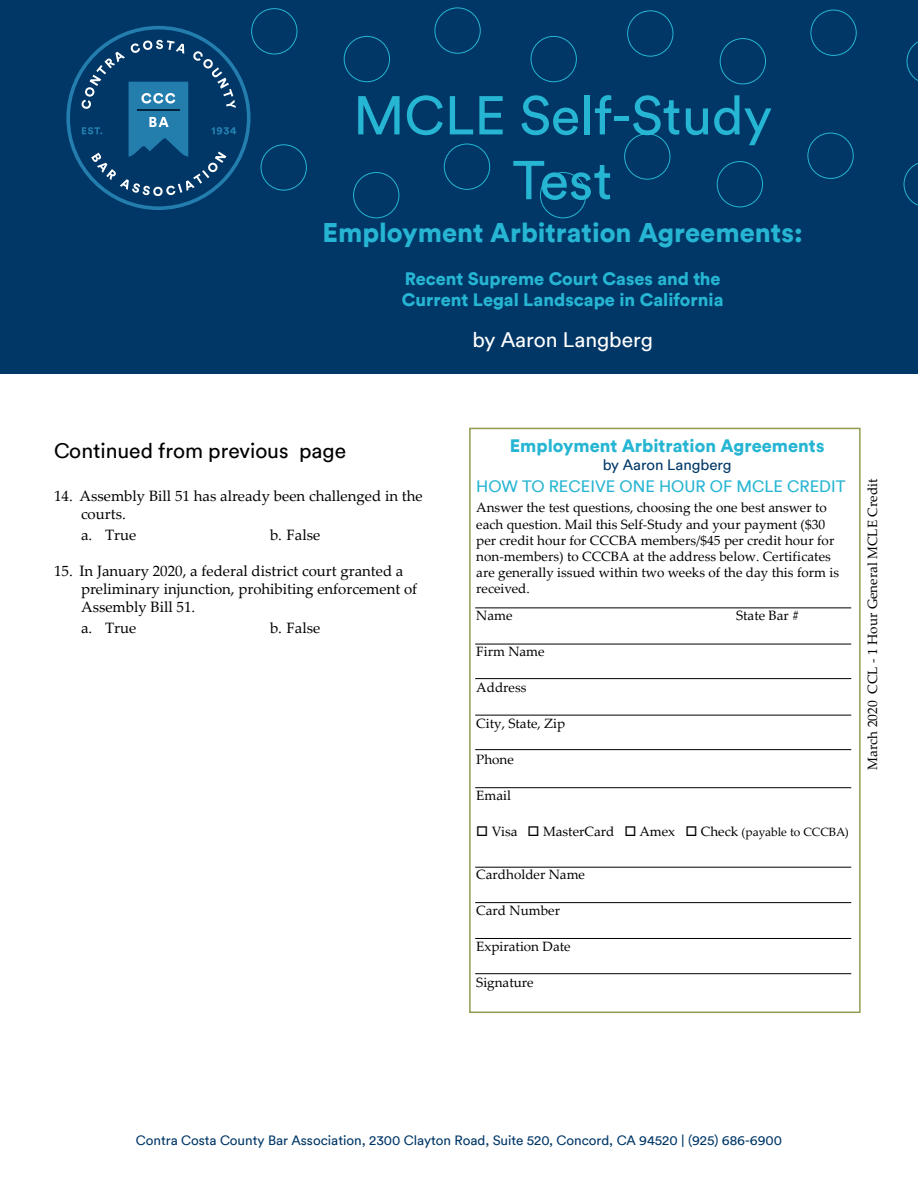
<style>
.page{position:relative;width:918px;height:1188px;background:#fff}
.page>*{position:absolute;margin:0;border:0;box-sizing:border-box;transform-origin:0 0}
.t1{font:54px/64.8px "Circular";color:#26b5d2;text-align:center}
.t2{font:900 27px "Circular";color:#26b5d2}
.t3{font:21px "Circular";color:#000}
.t4{font:21px "Circular";color:#fff}
.t5{font:900 18px/21px "Circular";color:#26b5d2}
.t6{font:16.5px "Circular";color:#26b5d2}
.t7{font:15px/18px "Palatino Linotype";color:#000}
.t8{font:15px "Circular";color:#003767}
.t9{font:13.5px/16.2px "Palatino Linotype";color:#000}
.t10{font:13.5px "Circular";color:#003767}
.s1{font-size:12px}
</style>
<div class="page">
<div style="left:0;top:0;width:918px;height:374px;background:#003767"></div>
<svg style="left:66px;top:26px;width:185px;height:184px"></svg>
<div style="left:251px;top:8px;width:46px;height:46px;border:1px solid #26b5d2;border-radius:50%"></div>
<div style="left:344px;top:36px;width:46px;height:46px;border:1px solid #26b5d2;border-radius:50%"></div>
<div style="left:435px;top:8px;width:45px;height:45px;border:1px solid #26b5d2;border-radius:50%"></div>
<div style="left:531px;top:36px;width:46px;height:46px;border:1px solid #26b5d2;border-radius:50%"></div>
<div style="left:261px;top:145px;width:46px;height:45px;border:1px solid #26b5d2;border-radius:50%"></div>
<div style="left:353px;top:172px;width:46px;height:46px;border:1px solid #26b5d2;border-radius:50%"></div>
<div style="left:444px;top:144px;width:46px;height:46px;border:1px solid #26b5d2;border-radius:50%"></div>
<div style="left:540px;top:172px;width:46px;height:46px;border:1px solid #26b5d2;border-radius:50%"></div>
<div style="left:624px;top:134px;width:46px;height:45px;border:1px solid #26b5d2;border-radius:50%"></div>
<div style="left:717px;top:161px;width:46px;height:46px;border:1px solid #26b5d2;border-radius:50%"></div>
<div style="left:808px;top:133px;width:45px;height:46px;border:1px solid #26b5d2;border-radius:50%"></div>
<svg style="left:904px;top:163px;width:14px;height:43px"></svg>
<div style="left:627px;top:11px;width:46px;height:45px;border:1px solid #26b5d2;border-radius:50%"></div>
<div style="left:720px;top:38px;width:46px;height:46px;border:1px solid #26b5d2;border-radius:50%"></div>
<div style="left:811px;top:10px;width:45px;height:46px;border:1px solid #26b5d2;border-radius:50%"></div>
<svg style="left:907px;top:41px;width:11px;height:40px"></svg>
<hr style="left:475px;top:608px;width:376px;height:1px;background:#000">
<hr style="left:475px;top:644px;width:376px;height:1px;background:#000">
<hr style="left:475px;top:678px;width:376px;height:1px;background:#000">
<hr style="left:475px;top:715px;width:376px;height:1px;background:#000">
<hr style="left:475px;top:749px;width:376px;height:1px;background:#000">
<hr style="left:475px;top:938px;width:376px;height:1px;background:#000">
<hr style="left:475px;top:867px;width:376px;height:1px;background:#000">
<hr style="left:475px;top:902px;width:376px;height:1px;background:#000">
<div style="left:469px;top:428px;width:392px;height:585px;border:2px solid #949b50"></div>
<hr style="left:475px;top:787px;width:376px;height:1px;background:#000">
<hr style="left:475px;top:973px;width:376px;height:1px;background:#000">
<h1 class="t1" style="left:353px;top:82px;width:420px">MCLE Self-Study<br>Test</h1>
<h2 class="t2" style="left:322px;top:215px;width:482px">Employment Arbitration Agreements:</h2>
<h3 class="t5" style="left:402px;top:268px;width:323px">Recent Supreme Court Cases and the<br>Current Legal Landscape in California</h3>
<h3 class="t4" style="left:472px;top:326px;width:182px">by Aaron Langberg</h3>
<h3 class="t3" style="left:54px;top:438px;width:294px">Continued from previous page</h3>
<p class="t7" style="left:81px;top:486px;width:343px;text-indent:-27px">14. Assembly Bill 51 has already been challenged in the courts.</p>
<p class="t7" style="left:81px;top:525px;width:57px">a. True</p>
<p class="t7" style="left:270px;top:525px;width:52px">b. False</p>
<p class="t7" style="left:81px;top:561px;width:338px;text-indent:-27px">15. In January 2020, a federal district court granted a preliminary injunction, prohibiting enforcement of<br>Assembly Bill 51.</p>
<p class="t7" style="left:81px;top:618px;width:57px">a. True</p>
<p class="t7" style="left:270px;top:618px;width:52px">b. False</p>
<h3 class="t5" style="left:510px;top:435px;width:316px">Employment Arbitration Agreements</h3>
<p class="t8" style="left:603px;top:456px;width:130px">by Aaron Langberg</p>
<p class="t6" style="left:476px;top:476px;width:371px">HOW TO RECEIVE ONE HOUR OF MCLE CREDIT</p>
<p class="t9" style="left:476px;top:499px;width:364px">Answer the test questions, choosing the one best answer to each question. Mail this Self-Study and your payment ($30 per credit hour for CCCBA members/$45 per credit hour for non-members) to CCCBA at the address below. Certificates are generally issued within two weeks of the day this form is received.</p>
<p class="t9" style="left:476px;top:607px;width:38px">Name</p>
<p class="t9" style="left:736px;top:607px;width:64px">State Bar #</p>
<p class="t9" style="left:476px;top:643px;width:70px">Firm Name</p>
<p class="t9" style="left:476px;top:679px;width:52px">Address</p>
<p class="t9" style="left:476px;top:715px;width:91px">City, State, Zip</p>
<p class="t9" style="left:476px;top:751px;width:39px">Phone</p>
<p class="t9" style="left:476px;top:787px;width:36px">Email</p>
<p class="t9" style="left:476px;top:823px;width:374px">□ Visa □ MasterCard □ Amex □ Check <span class="s1">(payable to CCCBA)</span></p>
<p class="t9" style="left:476px;top:866px;width:110px">Cardholder Name</p>
<p class="t9" style="left:476px;top:902px;width:85px">Card Number</p>
<p class="t9" style="left:476px;top:938px;width:96px">Expiration Date</p>
<p class="t9" style="left:476px;top:974px;width:59px">Signature</p>
<p class="t9" style="left:864px;top:770px;width:292px;rotate:-90deg">March 2020 CCL - 1 Hour General MCLE Credit</p>
<p class="t10" style="left:136px;top:1132px;width:648px">Contra Costa County Bar Association, 2300 Clayton Road, Suite 520, Concord, CA 94520 | (925) 686-6900</p>
</div>
